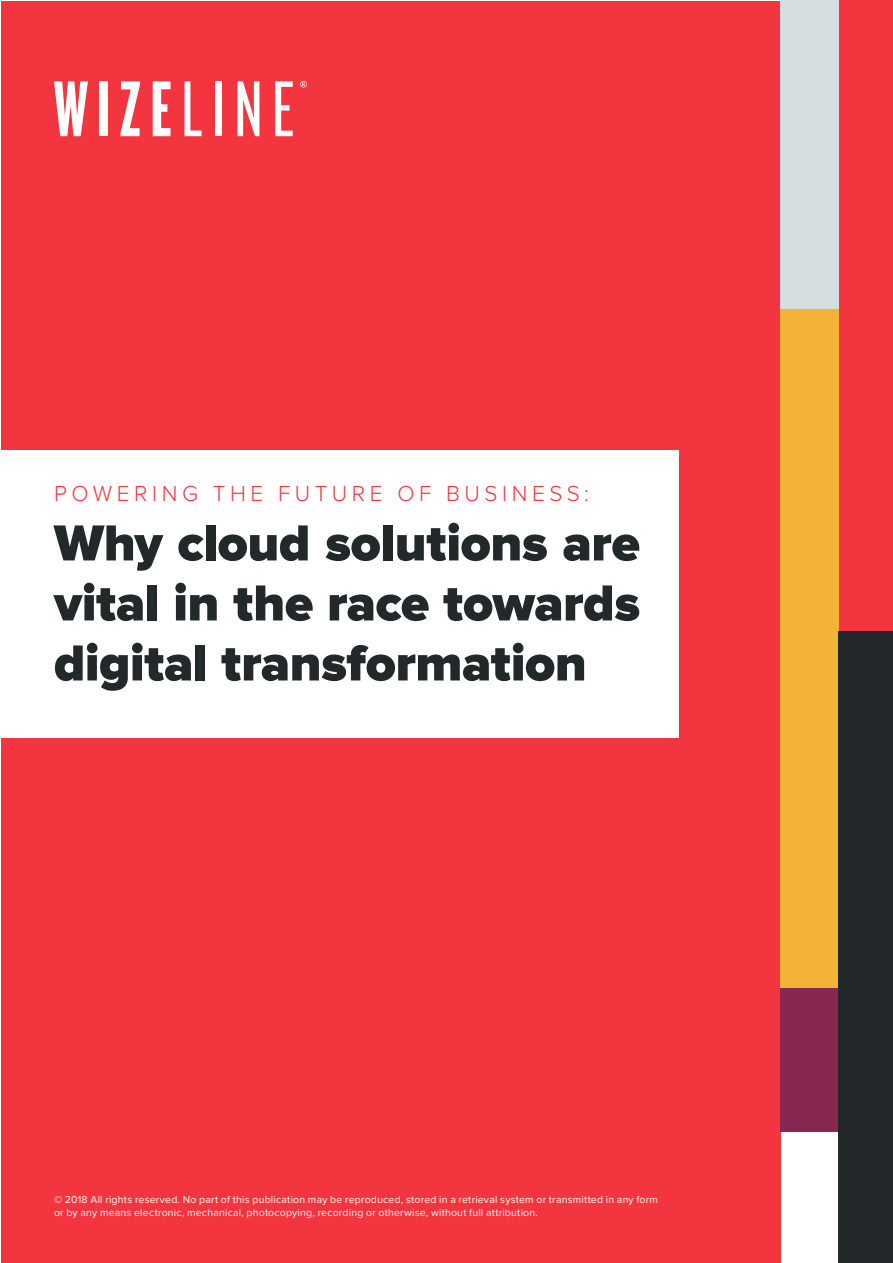
<style>
.page{position:relative;width:893px;height:1263px;background:#fff}
.page>*{position:absolute;margin:0;border:0;box-sizing:border-box;transform-origin:0 0}
.t1{font:900 52.5px/60px "Proxima Nova";letter-spacing:-.01em;color:#23282a;text-align:justify}
.t2{font:300 22.5px "Proxima Nova";letter-spacing:.205em;color:#f33540}
.t3{font:10.5px/13.5px "Proxima Nova";letter-spacing:.02em;color:#fff}
</style>
<div class="page">
<div style="left:1px;top:1px;width:780px;height:1261px;background:#f33540"></div>
<div style="left:839px;top:0;width:54px;height:631px;background:#f33540"></div>
<div style="left:781px;top:0;width:58px;height:310px;background:#d6dee1"></div>
<div style="left:781px;top:310px;width:58px;height:680px;background:#f3b336"></div>
<div style="left:781px;top:988px;width:58px;height:143px;background:#882750"></div>
<div style="left:839px;top:631px;width:54px;height:632px;background:#23282a"></div>
<svg style="left:54px;top:81px;width:34px;height:55px"></svg>
<div style="left:100px;top:81px;width:8px;height:55px;background:#fff"></div>
<svg style="left:120px;top:81px;width:20px;height:55px"></svg>
<svg style="left:153px;top:81px;width:18px;height:55px"></svg>
<svg style="left:185px;top:81px;width:17px;height:55px"></svg>
<div style="left:216px;top:81px;width:6px;height:55px;background:#fff"></div>
<svg style="left:238px;top:81px;width:21px;height:55px"></svg>
<svg style="left:275px;top:81px;width:18px;height:55px"></svg>
<svg style="left:300px;top:81px;width:7px;height:6px"></svg>
<div style="left:0;top:450px;width:678px;height:288px;background:#fff"></div>
<h2 class="t2" style="left:54px;top:483px;width:536px">POWERING THE FUTURE OF BUSINESS:</h2>
<h1 class="t1" style="left:54px;top:515px;width:588px">Why cloud solutions are vital in the race towards digital transformation</h1>
<p class="t3" style="left:54px;top:1193px;width:605px">© 2018 All rights reserved. No part of this publication may be reproduced, stored in a retrieval system or transmitted in any form or by any means electronic, mechanical, photocopying, recording or otherwise, without full attribution.</p>
</div>
